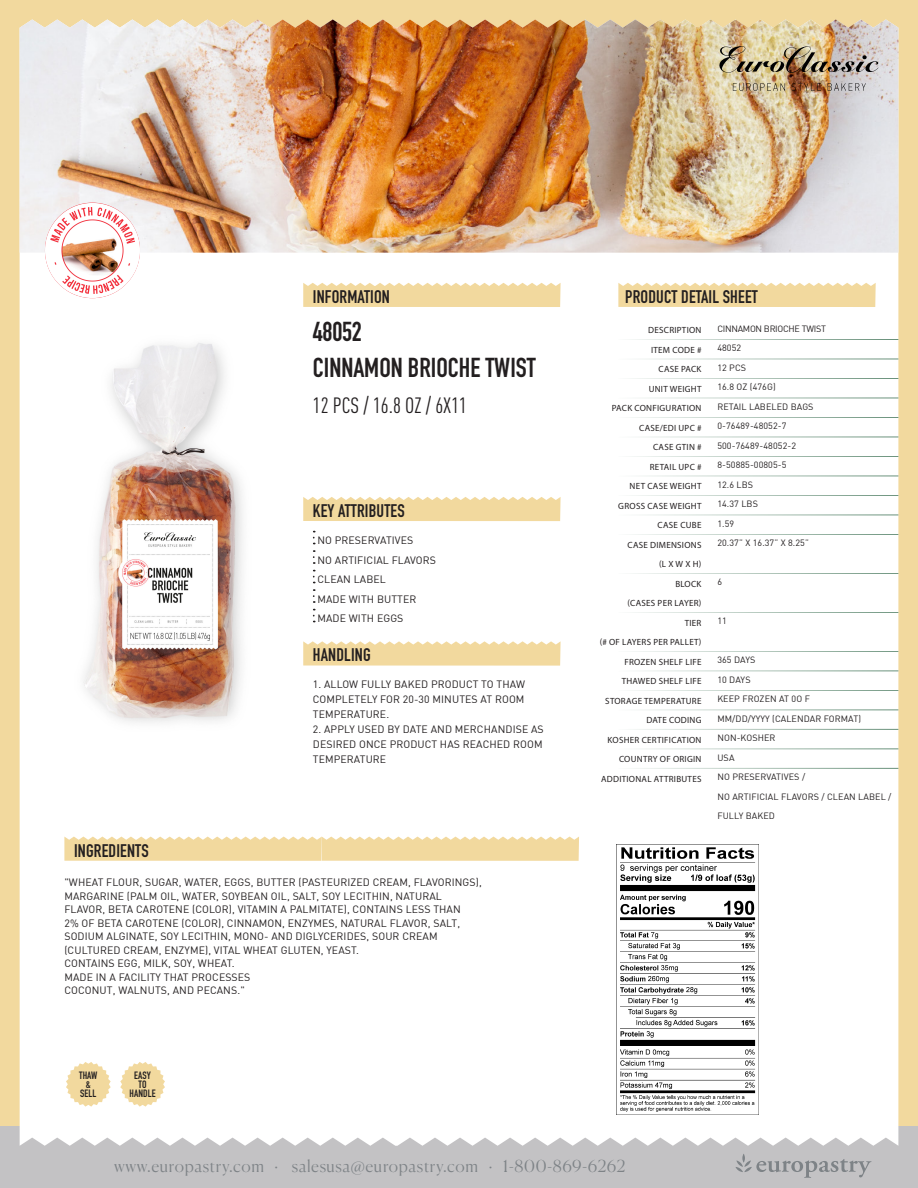
<style>
.page{position:relative;width:918px;height:1188px;background:#f2d99e}
.page>*{position:absolute;margin:0;border:0;box-sizing:border-box;transform-origin:0 0}
.t1{font:700 27px/36px "DIN Condensed";color:#231f20}
.t2{font:21.9px "DIN Cond";color:#231f20}
.t3{font:700 18px "DIN Condensed";letter-spacing:.01em;color:#231f20}
.t4{font:300 16.5px "Canela";letter-spacing:.04em;color:#7e8387}
.t5{font:10.5px/15px "DIN";letter-spacing:.01em;color:#231f20;text-align:justify}
.t6{font:700 10.5px "DIN Condensed";letter-spacing:.01em;color:#231f20}
.t7{font:9px "Myriad Pro";letter-spacing:.03em;color:#231f20}
.t8{font:9px/19.5px "DIN";letter-spacing:.01em;color:#231f20}
.t9{font:9px "DIN";letter-spacing:-.03em;color:#231f20}
</style>
<div class="page">
<div style="left:0;top:1126px;width:918px;height:62px;background:#c3c2c4"></div>
<svg style="left:735px;top:1154px;width:137px;height:24px"></svg>
<div style="left:20px;top:253px;width:878px;height:893px;background:#fff"></div>
<img style="left:20px;top:19px;width:878px;height:234px">
<svg style="left:733px;top:83px;width:133px;height:8px"></svg>
<img style="left:719px;top:46px;width:160px;height:27px">
<img style="left:71px;top:322px;width:190px;height:410px">
<hr style="left:618px;top:398px;width:280px;height:1px;background:#5f8a72">
<hr style="left:618px;top:476px;width:280px;height:1px;background:#5f8a72">
<hr style="left:618px;top:612px;width:280px;height:1px;background:#5f8a72">
<hr style="left:618px;top:749px;width:280px;height:1px;background:#5f8a72">
<hr style="left:618px;top:359px;width:280px;height:1px;background:#5f8a72">
<hr style="left:618px;top:437px;width:280px;height:1px;background:#5f8a72">
<hr style="left:618px;top:573px;width:280px;height:1px;background:#5f8a72">
<hr style="left:618px;top:710px;width:280px;height:1px;background:#5f8a72">
<hr style="left:618px;top:515px;width:280px;height:1px;background:#5f8a72">
<hr style="left:618px;top:651px;width:280px;height:1px;background:#5f8a72">
<hr style="left:618px;top:339px;width:280px;height:1px;background:#5f8a72">
<hr style="left:618px;top:417px;width:280px;height:1px;background:#5f8a72">
<hr style="left:618px;top:690px;width:280px;height:1px;background:#5f8a72">
<hr style="left:618px;top:495px;width:280px;height:1px;background:#5f8a72">
<hr style="left:618px;top:768px;width:280px;height:1px;background:#5f8a72">
<hr style="left:618px;top:378px;width:280px;height:1px;background:#5f8a72">
<hr style="left:618px;top:456px;width:280px;height:1px;background:#5f8a72">
<hr style="left:618px;top:729px;width:280px;height:1px;background:#5f8a72">
<hr style="left:618px;top:534px;width:280px;height:1px;background:#5f8a72">
<hr style="left:618px;top:671px;width:280px;height:1px;background:#5f8a72">
<svg style="left:618px;top:283px;width:258px;height:24px"></svg>
<svg style="left:303px;top:283px;width:258px;height:24px"></svg>
<svg style="left:64px;top:837px;width:515px;height:24px"></svg>
<svg style="left:303px;top:641px;width:258px;height:25px"></svg>
<svg style="left:303px;top:497px;width:258px;height:24px"></svg>
<svg style="left:313px;top:538px;width:2px;height:6px"></svg>
<svg style="left:313px;top:550px;width:2px;height:14px"></svg>
<svg style="left:313px;top:577px;width:2px;height:6px"></svg>
<svg style="left:313px;top:589px;width:2px;height:14px"></svg>
<svg style="left:313px;top:616px;width:2px;height:6px"></svg>
<img style="left:45px;top:203px;width:95px;height:95px;border-radius:48px">
<svg style="left:66px;top:1062px;width:45px;height:45px"></svg>
<svg style="left:120px;top:1062px;width:45px;height:45px"></svg>
<img style="left:617px;top:844px;width:141px;height:270px">
<p class="t3" style="left:313px;top:284px;width:79px">INFORMATION</p>
<p class="t3" style="left:625px;top:284px;width:134px">PRODUCT DETAIL SHEET</p>
<p class="t1" style="left:313px;top:314px;width:224px">48052<br>CINNAMON BRIOCHE TWIST</p>
<p class="t2" style="left:313px;top:393px;width:156px">12 PCS / 16.8 OZ / 6X11</p>
<p class="t3" style="left:313px;top:498px;width:93px">KEY ATTRIBUTES</p>
<p class="t5" style="left:317px;top:533px;width:97px">NO PRESERVATIVES</p>
<p class="t5" style="left:317px;top:552px;width:120px">NO ARTIFICIAL FLAVORS</p>
<p class="t5" style="left:317px;top:572px;width:70px">CLEAN LABEL</p>
<p class="t5" style="left:317px;top:591px;width:101px">MADE WITH BUTTER</p>
<p class="t5" style="left:317px;top:611px;width:88px">MADE WITH EGGS</p>
<p class="t3" style="left:313px;top:643px;width:59px">HANDLING</p>
<p class="t3" style="left:74px;top:838px;width:76px">INGREDIENTS</p>
<p class="t5" style="left:313px;top:676px;width:214px">1. ALLOW FULLY BAKED PRODUCT TO THAW COMPLETELY FOR 20-30 MINUTES AT ROOM TEMPERATURE.</p>
<p class="t5" style="left:313px;top:721px;width:232px">2. APPLY USED BY DATE AND MERCHANDISE AS DESIRED ONCE PRODUCT HAS REACHED ROOM TEMPERATURE</p>
<p class="t5" style="left:64px;top:875px;width:419px">"WHEAT FLOUR, SUGAR, WATER, EGGS, BUTTER (PASTEURIZED CREAM, FLAVORINGS),</p>
<p class="t5" style="left:64px;top:888px;width:379px">MARGARINE (PALM OIL, WATER, SOYBEAN OIL, SALT, SOY LECITHIN, NATURAL</p>
<p class="t5" style="left:64px;top:902px;width:398px">FLAVOR, BETA CAROTENE (COLOR), VITAMIN A PALMITATE), CONTAINS LESS THAN</p>
<p class="t5" style="left:64px;top:915px;width:397px">2% OF BETA CAROTENE (COLOR), CINNAMON, ENZYMES, NATURAL FLAVOR, SALT,</p>
<p class="t5" style="left:64px;top:929px;width:375px">SODIUM ALGINATE, SOY LECITHIN, MONO- AND DIGLYCERIDES, SOUR CREAM</p>
<p class="t5" style="left:64px;top:942px;width:296px">(CULTURED CREAM, ENZYME), VITAL WHEAT GLUTEN, YEAST.</p>
<p class="t5" style="left:64px;top:956px;width:172px">CONTAINS EGG, MILK, SOY, WHEAT.</p>
<p class="t5" style="left:64px;top:969px;width:187px">MADE IN A FACILITY THAT PROCESSES</p>
<p class="t5" style="left:64px;top:983px;width:182px">COCONUT, WALNUTS, AND PECANS."</p>
<p class="t7" style="left:648px;top:325px;width:55px">DESCRIPTION</p>
<p class="t7" style="left:651px;top:344px;width:52px">ITEM CODE #</p>
<p class="t7" style="left:658px;top:364px;width:45px">CASE PACK</p>
<p class="t7" style="left:649px;top:383px;width:54px">UNIT WEIGHT</p>
<p class="t7" style="left:612px;top:403px;width:91px">PACK CONFIGURATION</p>
<p class="t7" style="left:639px;top:422px;width:64px">CASE/EDI UPC #</p>
<p class="t7" style="left:653px;top:442px;width:50px">CASE GTIN #</p>
<p class="t7" style="left:650px;top:461px;width:53px">RETAIL UPC #</p>
<p class="t7" style="left:630px;top:481px;width:73px">NET CASE WEIGHT</p>
<p class="t7" style="left:618px;top:500px;width:85px">GROSS CASE WEIGHT</p>
<p class="t7" style="left:658px;top:520px;width:45px">CASE CUBE</p>
<p class="t7" style="left:627px;top:539px;width:76px">CASE DIMENSIONS</p>
<p class="t7" style="left:659px;top:559px;width:44px">(L X W X H)</p>
<p class="t7" style="left:675px;top:578px;width:28px">BLOCK</p>
<p class="t7" style="left:627px;top:598px;width:76px">(CASES PER LAYER)</p>
<p class="t7" style="left:685px;top:617px;width:18px">TIER</p>
<p class="t7" style="left:600px;top:637px;width:103px">(# OF LAYERS PER PALLET)</p>
<p class="t7" style="left:624px;top:656px;width:79px">FROZEN SHELF LIFE</p>
<p class="t7" style="left:622px;top:676px;width:81px">THAWED SHELF LIFE</p>
<p class="t7" style="left:605px;top:695px;width:98px">STORAGE TEMPERATURE</p>
<p class="t7" style="left:646px;top:715px;width:57px">DATE CODING</p>
<p class="t7" style="left:608px;top:734px;width:95px">KOSHER CERTIFICATION</p>
<p class="t7" style="left:619px;top:754px;width:84px">COUNTRY OF ORIGIN</p>
<p class="t7" style="left:601px;top:773px;width:102px">ADDITIONAL ATTRIBUTES</p>
<p class="t9" style="left:717px;top:323px;width:110px">CINNAMON BRIOCHE TWIST</p>
<p class="t8" style="left:717px;top:338px;width:25px">48052</p>
<p class="t8" style="left:717px;top:358px;width:30px">12 PCS</p>
<p class="t8" style="left:717px;top:377px;width:60px">16.8 OZ (476G)</p>
<p class="t8" style="left:717px;top:397px;width:98px">RETAIL LABELED BAGS</p>
<p class="t8" style="left:717px;top:416px;width:71px">0-76489-48052-7</p>
<p class="t8" style="left:717px;top:436px;width:80px">500-76489-48052-2</p>
<p class="t8" style="left:717px;top:455px;width:71px">8-50885-00805-5</p>
<p class="t8" style="left:717px;top:475px;width:37px">12.6 LBS</p>
<p class="t8" style="left:717px;top:494px;width:42px">14.37 LBS</p>
<p class="t8" style="left:717px;top:514px;width:18px">1.59</p>
<p class="t8" style="left:717px;top:533px;width:93px">20.37” X 16.37” X 8.25”</p>
<p class="t8" style="left:717px;top:572px;width:6px">6</p>
<p class="t8" style="left:717px;top:611px;width:11px">11</p>
<p class="t8" style="left:717px;top:650px;width:40px">365 DAYS</p>
<p class="t8" style="left:717px;top:670px;width:35px">10 DAYS</p>
<p class="t8" style="left:717px;top:689px;width:94px">KEEP FROZEN AT 0O F</p>
<p class="t8" style="left:717px;top:709px;width:145px">MM/DD/YYYY (CALENDAR FORMAT)</p>
<p class="t8" style="left:717px;top:728px;width:60px">NON-KOSHER</p>
<p class="t8" style="left:717px;top:748px;width:19px">USA</p>
<p class="t8" style="left:717px;top:767px;width:89px">NO PRESERVATIVES /</p>
<p class="t8" style="left:717px;top:787px;width:176px">NO ARTIFICIAL FLAVORS / CLEAN LABEL /<br>FULLY BAKED</p>
<p class="t6" style="left:79px;top:1068px;width:20px">THAW</p>
<p class="t6" style="left:86px;top:1077px;width:7px">&amp;</p>
<p class="t6" style="left:80px;top:1086px;width:18px">SELL</p>
<p class="t6" style="left:134px;top:1068px;width:18px">EASY</p>
<p class="t6" style="left:139px;top:1077px;width:9px">TO</p>
<p class="t6" style="left:130px;top:1086px;width:28px">HANDLE</p>
<p class="t4" style="left:114px;top:1153px;width:513px">www.europastry.com · salesusa@europastry.com · 1-800-869-6262</p>
</div>
